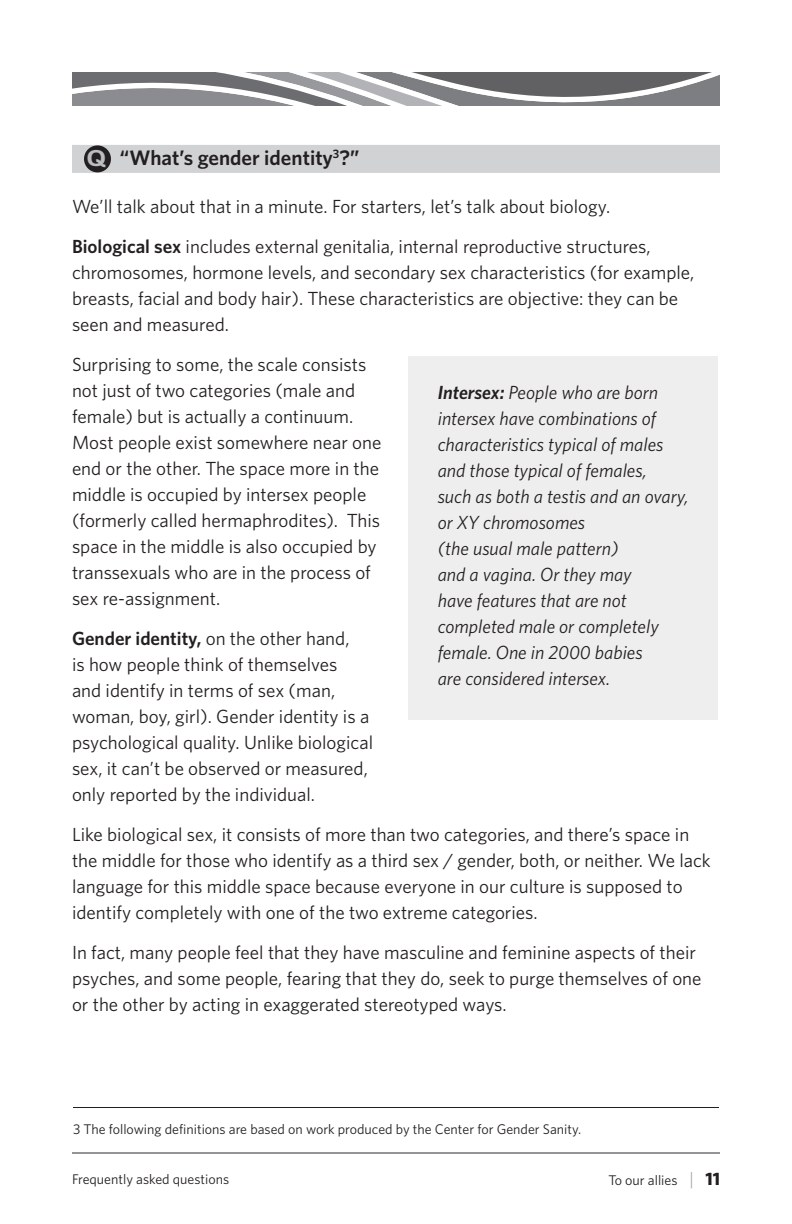
<style>
.page{position:relative;width:792px;height:1224px;background:#fff}
.page>*{position:absolute;margin:0;border:0;box-sizing:border-box;transform-origin:0 0}
.t1{font:600 21px "Whitney";color:#231f20}
.t2{font:19px/26px "Whitney";color:#231f20}
.t3{font:italic 19px/26px "Whitney";color:#231f20}
.t4{font:14px "Whitney";color:#231f20}
.s1{font-family:"Trade Gothic Bold Two";font-weight:400;font-size:22px;color:#bcbdc0}
.s2{font-weight:600}
.s3{font-weight:300;font-size:18px;color:#939598}
.s4{font-weight:700;font-size:18px}
</style>
<div class="page">
<hr style="left:72px;top:1152px;width:648px;height:2px;background:#939598">
<svg style="left:72px;top:72px;width:648px;height:33px"></svg>
<hr style="left:73px;top:1107px;width:646px;height:1px;background:#231f20">
<div style="left:72px;top:145px;width:648px;height:28px;background:#d1d2d4"></div>
<div style="left:84px;top:145px;width:27px;height:27px;background:#231f20;border-radius:50%"></div>
<div style="left:409px;top:357px;width:309px;height:363px;background:#eeeeef"></div>
<p class="t1" style="left:87px;top:145px;width:274px"><span class="s1">Q</span> “What’s gender identity<sup>3</sup>?”</p>
<p class="t2" style="left:72px;top:186px;width:580px;line-height:40px">We’ll talk about that in a minute. For starters, let’s talk about biology.<br><span class="s2">Biological sex</span> includes external genitalia, internal reproductive structures,</p>
<p class="t2" style="left:72px;top:259px;width:624px">chromosomes, hormone levels, and secondary sex characteristics (for example, breasts, facial and body hair). These characteristics are objective: they can be seen and measured.</p>
<p class="t2" style="left:72px;top:351px;width:311px">Surprising to some, the scale consists not just of two categories (male and female) but is actually a continuum.<br>Most people exist somewhere near one end or the other. The space more in the middle is occupied by intersex people (formerly called hermaphrodites). This space in the middle is also occupied by transsexuals who are in the process of sex re-assignment.</p>
<p class="t2" style="left:72px;top:625px;width:303px"><span class="s2">Gender identity,</span> on the other hand,<br>is how people think of themselves<br>and identify in terms of sex (man, woman, boy, girl). Gender identity is a psychological quality. Unlike biological sex, it can’t be observed or measured, only reported by the individual.</p>
<p class="t2" style="left:72px;top:821px;width:640px">Like biological sex, it consists of more than two categories, and there’s space in the middle for those who identify as a third sex / gender, both, or neither. We lack language for this middle space because everyone in our culture is supposed to identify completely with one of the two extreme categories.</p>
<p class="t2" style="left:72px;top:939px;width:631px">In fact, many people feel that they have masculine and feminine aspects of their psyches, and some people, fearing that they do, seek to purge themselves of one or the other by acting in exaggerated stereotyped ways.</p>
<p class="t3" style="left:438px;top:379px;width:252px"><span class="s2">Intersex:</span> People who are born intersex have combinations of characteristics typical of males and those typical of females,<br>such as both a testis and an ovary, or XY chromosomes<br>(the usual male pattern)<br>and a vagina. Or they may<br>have features that are not completed male or completely female. One in 2000 babies<br>are considered intersex.</p>
<p class="t4" style="left:73px;top:1121px;width:510px">3 The following definitions are based on work produced by the Center for Gender Sanity.</p>
<p class="t4" style="left:72px;top:1171px;width:159px">Frequently asked questions</p>
<p class="t4" style="left:608px;top:1172px;width:113px">To our allies <span class="s3">|</span> <span class="s4">11</span></p>
</div>
